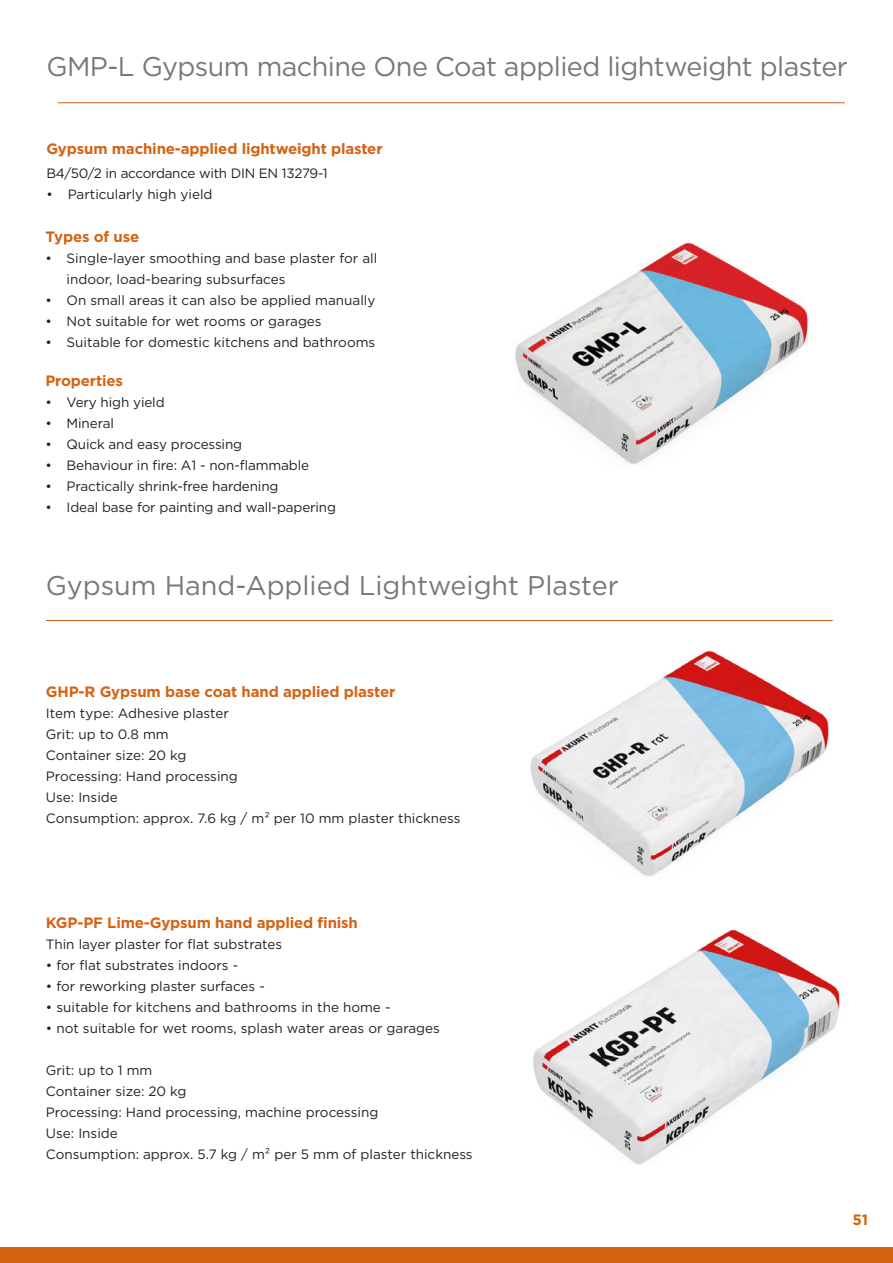
<style>
.page{position:relative;width:893px;height:1263px;background:#fff}
.page>*{position:absolute;margin:0;border:0;box-sizing:border-box;transform-origin:0 0}
.SMALL_TITLE_GREY{font:27px "Gotham";letter-spacing:-.02em;color:#76787b}
.SMALL_TITLE_GREY-2{font:27px "Gotham";color:#76787b}
.BODY_TEXT{font:700 15px "Gotham";letter-spacing:-.01em;color:#d46314}
.SUB_-_ORANGE{font:700 15px "Gotham";letter-spacing:-.01em;color:#d46314}
.BODY_TEXT-2{font:13.5px/21px "Gotham";color:#231f20}
.BODY_TEXT-3{font:13.5px "Gotham";letter-spacing:-.02em;color:#231f20}
</style>
<div class="page">
<div style="left:0;top:1248px;width:893px;height:15px;background:#d46314"></div>
<hr style="left:46px;top:620px;width:787px;height:1px;background:#ce5e19">
<img style="left:530px;top:650px;width:299px;height:226px">
<img style="left:533px;top:929px;width:307px;height:236px">
<img style="left:515px;top:242px;width:293px;height:222px">
<hr style="left:58px;top:103px;width:787px;height:1px;background:#ce5e19">
<p class="SMALL_TITLE_GREY" style="left:46px;top:49px;width:803px">GMP-L Gypsum machine One Coat applied lightweight plaster</p>
<p class="SUB_-_ORANGE" style="left:46px;top:139px;width:338px">Gypsum machine-applied lightweight plaster</p>
<p class="BODY_TEXT-3" style="left:46px;top:165px;width:283px">B4/50/2 in accordance with DIN EN 13279-1</p>
<p class="BODY_TEXT-2" style="left:46px;top:184px;width:168px">• Particularly high yield</p>
<p class="SUB_-_ORANGE" style="left:45px;top:226px;width:95px">Types of use</p>
<p class="BODY_TEXT-2" style="left:67px;top:247px;width:312px;text-indent:-21px">• Single-layer smoothing and base plaster for all indoor, load-bearing subsurfaces</p>
<p class="BODY_TEXT-2" style="left:45px;top:289px;width:332px">• On small areas it can also be applied manually</p>
<p class="BODY_TEXT-2" style="left:45px;top:310px;width:278px">• Not suitable for wet rooms or garages</p>
<p class="BODY_TEXT-2" style="left:45px;top:331px;width:331px">• Suitable for domestic kitchens and bathrooms</p>
<p class="SUB_-_ORANGE" style="left:45px;top:370px;width:79px">Properties</p>
<p class="BODY_TEXT-2" style="left:45px;top:391px;width:121px">• Very high yield</p>
<p class="BODY_TEXT-2" style="left:45px;top:412px;width:70px">• Mineral</p>
<p class="BODY_TEXT-2" style="left:45px;top:433px;width:198px">• Quick and easy processing</p>
<p class="BODY_TEXT-2" style="left:45px;top:454px;width:265px">• Behaviour in fire: A1 - non-flammable</p>
<p class="BODY_TEXT-2" style="left:45px;top:475px;width:235px">• Practically shrink-free hardening</p>
<p class="BODY_TEXT-2" style="left:45px;top:496px;width:292px">• Ideal base for painting and wall-papering</p>
<p class="SMALL_TITLE_GREY-2" style="left:46px;top:568px;width:574px">Gypsum Hand-Applied Lightweight Plaster</p>
<p class="BODY_TEXT" style="left:46px;top:681px;width:351px">GHP-R Gypsum base coat hand applied plaster</p>
<p class="BODY_TEXT-2" style="left:46px;top:702px;width:185px">Item type: Adhesive plaster</p>
<p class="BODY_TEXT-2" style="left:46px;top:723px;width:124px">Grit: up to 0.8 mm</p>
<p class="BODY_TEXT-2" style="left:46px;top:744px;width:142px">Container size: 20 kg</p>
<p class="BODY_TEXT-2" style="left:46px;top:765px;width:193px">Processing: Hand processing</p>
<p class="BODY_TEXT-2" style="left:46px;top:786px;width:73px">Use: Inside</p>
<p class="BODY_TEXT-2" style="left:46px;top:807px;width:416px">Consumption: approx. 7.6 kg / m² per 10 mm plaster thickness</p>
<p class="BODY_TEXT" style="left:46px;top:912px;width:314px">KGP-PF Lime-Gypsum hand applied finish</p>
<p class="BODY_TEXT-2" style="left:46px;top:933px;width:238px">Thin layer plaster for flat substrates</p>
<p class="BODY_TEXT-2" style="left:46px;top:954px;width:194px">• for flat substrates indoors -</p>
<p class="BODY_TEXT-2" style="left:46px;top:975px;width:220px">• for reworking plaster surfaces -</p>
<p class="BODY_TEXT-2" style="left:46px;top:996px;width:346px">• suitable for kitchens and bathrooms in the home -</p>
<p class="BODY_TEXT-2" style="left:46px;top:1017px;width:396px">• not suitable for wet rooms, splash water areas or garages</p>
<p class="BODY_TEXT-2" style="left:46px;top:1059px;width:108px">Grit: up to 1 mm</p>
<p class="BODY_TEXT-2" style="left:46px;top:1080px;width:142px">Container size: 20 kg</p>
<p class="BODY_TEXT-2" style="left:46px;top:1101px;width:334px">Processing: Hand processing, machine processing</p>
<p class="BODY_TEXT-2" style="left:46px;top:1122px;width:73px">Use: Inside</p>
<p class="BODY_TEXT-2" style="left:46px;top:1143px;width:428px">Consumption: approx. 5.7 kg / m² per 5 mm of plaster thickness</p>
<p class="SUB_-_ORANGE" style="left:853px;top:1210px;width:17px">51</p>
</div>
